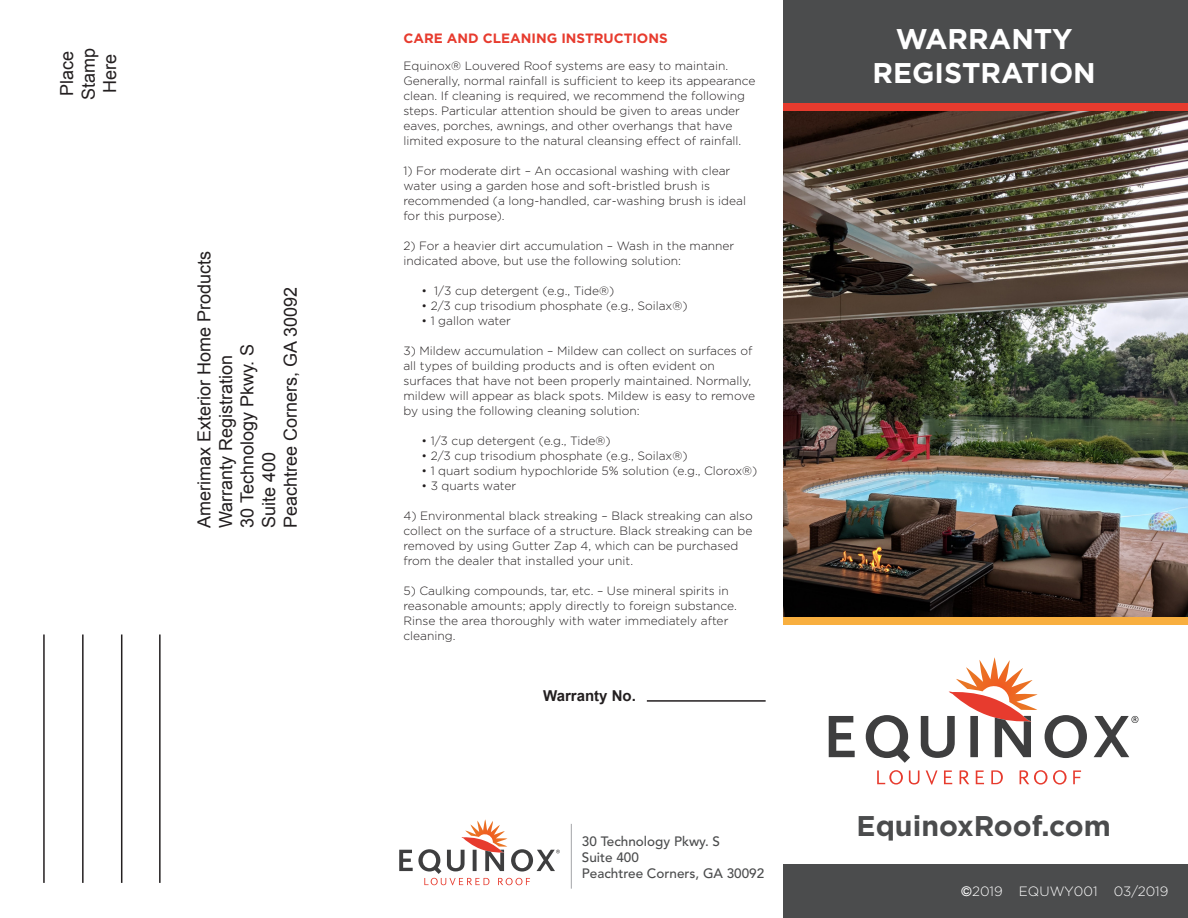
<style>
.page{position:relative;width:1188px;height:918px;background:#fff}
.page>*{position:absolute;margin:0;border:0;box-sizing:border-box;transform-origin:0 0}
.t1{font:700 28.5px "Gotham HTF";color:#fff}
.t2{font:700 28.5px "Gotham HTF";color:#4b4c4d}
.t3{font:18px "Arial";color:#231f20}
.t4{font:700 15px "Arial";color:#231f20}
.t5{font:500 13.5px/16.2px "Avenir LT Std";color:#4b4c4d}
.t6{font:700 13.5px "Gotham HTF";color:#e73b2e}
.t7{font:300 13.5px "Gotham HTF";color:#fff}
.t8{font:300 12px/15px "Gotham HTF";color:#231f20}
.s1{font-family:"Avenir LT Std";font-weight:500}
</style>
<div class="page">
<hr style="left:159px;top:634px;width:2px;height:249px;background:#231f20">
<hr style="left:121px;top:634px;width:1px;height:249px;background:#231f20">
<hr style="left:82px;top:634px;width:2px;height:249px;background:#231f20">
<hr style="left:43px;top:634px;width:2px;height:249px;background:#231f20">
<svg style="left:877px;top:770px;width:26px;height:15px"></svg>
<svg style="left:909px;top:770px;width:11px;height:14px"></svg>
<svg style="left:926px;top:770px;width:12px;height:15px"></svg>
<svg style="left:944px;top:770px;width:8px;height:14px"></svg>
<svg style="left:960px;top:770px;width:9px;height:14px"></svg>
<svg style="left:976px;top:770px;width:8px;height:14px"></svg>
<svg style="left:991px;top:770px;width:12px;height:14px"></svg>
<svg style="left:1020px;top:770px;width:27px;height:15px"></svg>
<svg style="left:1053px;top:770px;width:14px;height:15px"></svg>
<svg style="left:1073px;top:770px;width:8px;height:14px"></svg>
<svg style="left:829px;top:657px;width:309px;height:106px"></svg>
<div style="left:783px;top:864px;width:405px;height:54px;background:#4b4c4d"></div>
<div style="left:783px;top:0;width:405px;height:103px;background:#4b4c4d"></div>
<img style="left:783px;top:111px;width:405px;height:506px">
<div style="left:783px;top:103px;width:405px;height:8px;background:#e73b2e"></div>
<div style="left:783px;top:617px;width:405px;height:8px;background:#f8af3f"></div>
<hr style="left:647px;top:700px;width:119px;height:2px;background:#231f20">
<svg style="left:399px;top:819px;width:161px;height:66px"></svg>
<hr style="left:571px;top:824px;width:1px;height:65px;background:#a3a4a8">
<p class="t3" style="left:55px;top:96px;width:47px;rotate:-90deg">Place</p>
<p class="t3" style="left:77px;top:100px;width:54px;rotate:-90deg">Stamp</p>
<p class="t3" style="left:98px;top:93px;width:41px;rotate:-90deg">Here</p>
<p class="t3" style="left:192px;top:528px;width:279px;rotate:-90deg">Amerimax Exterior Home Products</p>
<p class="t3" style="left:214px;top:528px;width:175px;rotate:-90deg">Warranty Registration</p>
<p class="t3" style="left:236px;top:528px;width:186px;rotate:-90deg">30 Technology Pkwy. S</p>
<p class="t3" style="left:257px;top:528px;width:78px;rotate:-90deg">Suite 400</p>
<p class="t3" style="left:279px;top:528px;width:243px;rotate:-90deg">Peachtree Corners, GA 30092</p>
<p class="t6" style="left:403px;top:30px;width:266px">CARE AND CLEANING INSTRUCTIONS</p>
<p class="t8" style="left:403px;top:58px;width:354px">Equinox® Louvered Roof systems are easy to maintain.<br>Generally, normal rainfall is sufficient to keep its appearance clean. If cleaning is required, we recommend the following steps. Particular attention should be given to areas under eaves, porches, awnings, and other overhangs that have limited exposure to the natural cleansing effect of rainfall.</p>
<p class="t8" style="left:403px;top:163px;width:344px">1) For moderate dirt – An occasional washing with clear water using a garden hose and soft-bristled brush is recommended (a long-handled, car-washing brush is ideal for this purpose).</p>
<p class="t8" style="left:403px;top:238px;width:333px">2) For a heavier dirt accumulation – Wash in the manner indicated above, but use the following solution:</p>
<p class="t8" style="left:421px;top:283px;width:194px">• 1/3 cup detergent (e.g., Tide®)</p>
<p class="t8" style="left:421px;top:298px;width:268px">• 2/3 cup trisodium phosphate (e.g., Soilax®)</p>
<p class="t8" style="left:421px;top:313px;width:91px">• 1 gallon water</p>
<p class="t8" style="left:403px;top:343px;width:353px">3) Mildew accumulation – Mildew can collect on surfaces of all types of building products and is often evident on surfaces that have not been properly maintained. Normally, mildew will appear as black spots. Mildew is easy to remove by using the following cleaning solution:</p>
<p class="t8" style="left:421px;top:433px;width:191px">• 1/3 cup detergent (e.g., Tide®)</p>
<p class="t8" style="left:421px;top:448px;width:268px">• 2/3 cup trisodium phosphate (e.g., Soilax®)</p>
<p class="t8" style="left:421px;top:463px;width:337px">• 1 quart sodium hypochloride 5% solution (e.g., Clorox®)</p>
<p class="t8" style="left:421px;top:478px;width:96px">• 3 quarts water</p>
<p class="t8" style="left:403px;top:508px;width:351px">4) Environmental black streaking – Black streaking can also collect on the surface of a structure. Black streaking can be removed by using Gutter Zap 4, which can be purchased from the dealer that installed your unit.</p>
<p class="t8" style="left:403px;top:583px;width:335px">5) Caulking compounds, tar, etc. – Use mineral spirits in reasonable amounts; apply directly to foreign substance.<br>Rinse the area thoroughly with water immediately after cleaning.</p>
<p class="t4" style="left:543px;top:686px;width:94px">Warranty No.</p>
<p class="t5" style="left:582px;top:833px;width:140px">30 Technology Pkwy. S</p>
<p class="t5" style="left:582px;top:850px;width:184px">Suite 400<br>Peachtree Corners, GA 30092</p>
<p class="t1" style="left:896px;top:22px;width:179px">WARRANTY</p>
<p class="t1" style="left:873px;top:57px;width:225px">REGISTRATION</p>
<p class="t2" style="left:857px;top:809px;width:256px">EquinoxRoof.com</p>
<p class="t7" style="left:961px;top:884px;width:209px"><span class="s1">©</span>2019 EQUWY001 03/2019</p>
</div>
